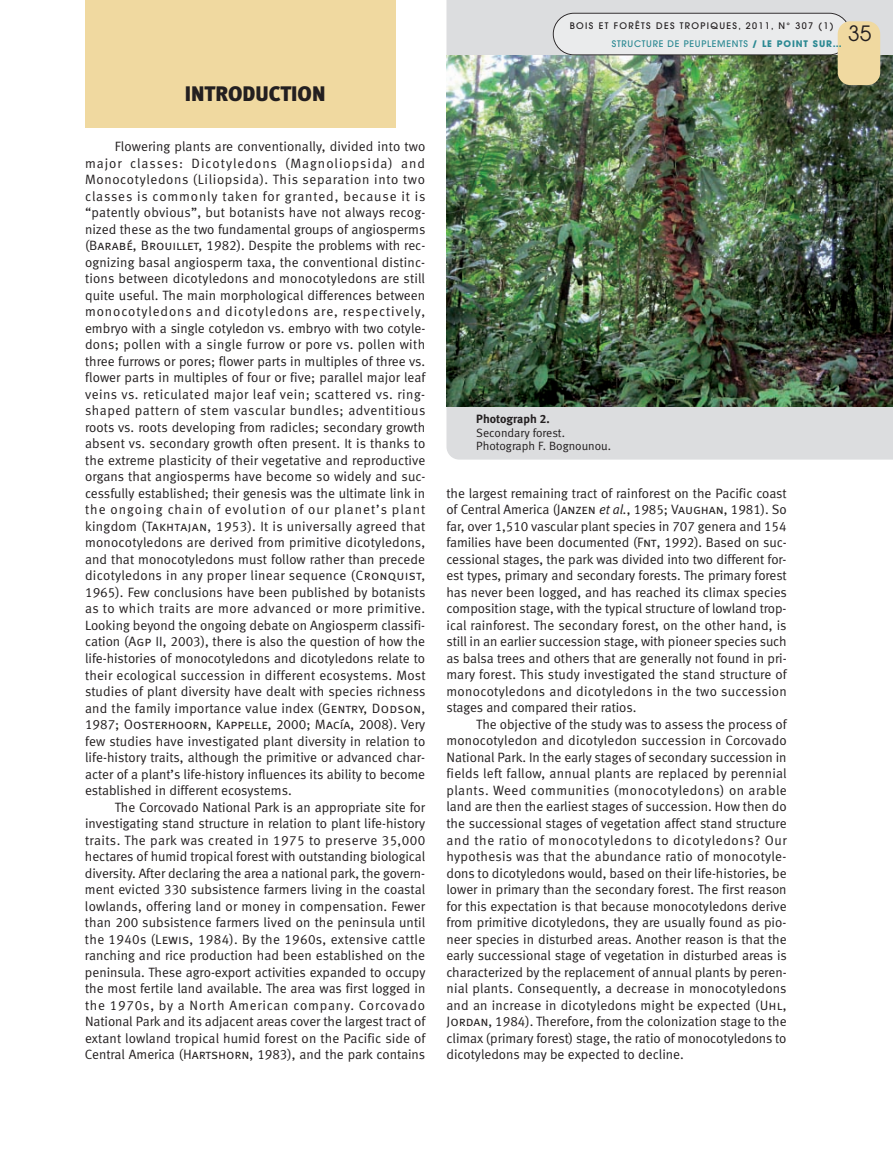
<style>
.page{position:relative;width:893px;height:1149px;background:#fff}
.page>*{position:absolute;margin:0;border:0;box-sizing:border-box;transform-origin:0 0}
.t1{font:21px "Meta Black LF";color:#231f20}
.t2{font:21px "Avant Garde";color:#231f20}
.t3{font:13.5px/16.5px "Meta Normal LF";color:#231f20;text-align:justify}
.t4{font:13.5px "Meta Normal LF Caps";color:#231f20}
.t5{font:12px/13.5px "Meta Normal LF";color:#231f20}
.t6{font:12px "Meta Bold LF";color:#231f20}
.t7{font:500 9px "Avant Garde";letter-spacing:.15em;color:#231f20}
.t8{font:500 9px "Avant Garde";letter-spacing:.08em;color:#2c8993}
.s1{font-family:"Meta Normal LF Caps"}
.s2{font-family:"Meta Normal LF"}
.s3{font-weight:700}
.s4{font-style:italic}
</style>
<div class="page">
<div style="left:85px;top:0;width:310px;height:128px;background:#f0d9a0"></div>
<div style="left:446px;top:0;width:447px;height:459px;background:#dcdddf"></div>
<img style="left:446px;top:55px;width:447px;height:351px">
<svg style="left:553px;top:13px;width:297px;height:42px;background:#e3e3e4"></svg>
<div style="left:838px;top:21px;width:42px;height:64px;background:#f0d9a0;border-radius:13px"></div>
<h1 class="t1" style="left:185px;top:86px;width:142px">INTRODUCTION</h1>
<p class="t3" style="left:85px;top:139px;width:342px;text-indent:30px">Flowering plants are conventionally, divided into two major classes: Dicotyledons (Magnoliopsida) and Monocotyledons (Liliopsida). This separation into two classes is commonly taken for granted, because it is “patently obvious”, but botanists have not always recog&shy;nized these as the two fundamental groups of angiosperms <span class="s1">(Barabé, Brouillet, 1982)</span>. Despite the problems with rec&shy;ognizing basal angiosperm taxa, the conventional distinc&shy;tions between dicotyledons and monocotyledons are still quite useful. The main morphological differences between monocotyledons and dicotyledons are, respectively, embryo with a single cotyledon vs. embryo with two cotyle&shy;dons; pollen with a single furrow or pore vs. pollen with three furrows or pores; flower parts in multiples of three vs. flower parts in multiples of four or five; parallel major leaf veins vs. reticulated major leaf vein; scattered vs. ring&shy;shaped pattern of stem vascular bundles; adventitious roots vs. roots developing from radicles; secondary growth absent vs. secondary growth often present. It is thanks to the extreme plasticity of their vegetative and reproductive organs that angiosperms have become so widely and suc&shy;cessfully established; their genesis was the ultimate link in the ongoing chain of evolution of our planet’s plant kingdom <span class="s1">(Takhtajan, 1953)</span>. It is universally agreed that monocotyledons are derived from primitive dicotyledons, and that monocotyledons must follow rather than precede dicotyledons in any proper linear sequence (<span class="s1">Cronquist, 1965</span>). Few conclusions have been published by botanists as to which traits are more advanced or more primitive.<br>Looking beyond the ongoing debate on Angiosperm classifi&shy;cation (<span class="s1">Agp I</span>I<span class="s1">, 2003</span>), there is also the question of how the life-histories of monocotyledons and dicotyledons relate to their ecological succession in different ecosystems. Most studies of plant diversity have dealt with species richness and the family importance value index (G<span class="s1">entry, Dodson,</span></p>
<p class="t4" style="left:85px;top:719px;width:342px">1987; Oosterhoorn, Kappelle, 2000; Macía, 2008<span class="s2">). Very</span></p>
<p class="t3" style="left:85px;top:733px;width:342px">few studies have investigated plant diversity in relation to life-history traits, although the primitive or advanced char&shy;acter of a plant’s life-history influences its ability to become established in different ecosystems.</p>
<p class="t3" style="left:85px;top:799px;width:342px;text-indent:30px">The Corcovado National Park is an appropriate site for investigating stand structure in relation to plant life-history traits. The park was created in 1975 to preserve 35,000 hectares of humid tropical forest with outstanding biological diversity. After declaring the area a national park, the govern&shy;ment evicted 330 subsistence farmers living in the coastal lowlands, offering land or money in compensation. Fewer than 200 subsistence farmers lived on the peninsula until the 1940s (<span class="s1">Lewis, 1984</span>). By the 1960s, extensive cattle ranching and rice production had been established on the peninsula. These agro-export activities expanded to occupy the most fertile land available. The area was first logged in the 1970s, by a North American company. Corcovado National Park and its adjacent areas cover the largest tract of extant lowland tropical humid forest on the Pacific side of Central America (<span class="s1">Hartshorn,</span> 1983), and the park contains</p>
<p class="t7" style="left:570px;top:23px;width:265px">BOIS ET FORÊTS DES TROPIQUES, 2011, N° 307 (1)</p>
<h1 class="t2" style="left:848px;top:26px;width:25px">35</h1>
<p class="t8" style="left:612px;top:41px;width:232px">STRUCTURE DE PEUPLEMENTS <span class="s3">/ LE POINT SUR…</span></p>
<p class="t6" style="left:476px;top:414px;width:75px">Photograph 2.</p>
<p class="t5" style="left:476px;top:426px;width:136px">Secondary forest.<br>Photograph F. Bognounou.</p>
<p class="t3" style="left:446px;top:486px;width:342px">the largest remaining tract of rainforest on the Pacific coast of Central America (<span class="s1">Janzen</span> <span class="s4">et al.</span>, 1985; <span class="s1">Vaughan</span>, 1981). So far, over 1,510 vascular plant species in 707 genera and 154 families have been documented (<span class="s1">Fnt</span>, 1992). Based on suc&shy;cessional stages, the park was divided into two different for&shy;est types, primary and secondary forests. The primary forest has never been logged, and has reached its climax species composition stage, with the typical structure of lowland trop&shy;ical rainforest. The secondary forest, on the other hand, is still in an earlier succession stage, with pioneer species such as balsa trees and others that are generally not found in pri&shy;mary forest. This study investigated the stand structure of monocotyledons and dicotyledons in the two succession stages and compared their ratios.</p>
<p class="t3" style="left:446px;top:717px;width:342px;text-indent:30px">The objective of the study was to assess the process of monocotyledon and dicotyledon succession in Corcovado National Park. In the early stages of secondary succession in fields left fallow, annual plants are replaced by perennial plants. Weed communities (monocotyledons) on arable land are then the earliest stages of succession. How then do the successional stages of vegetation affect stand structure and the ratio of monocotyledons to dicotyledons? Our hypothesis was that the abundance ratio of monocotyle&shy;dons to dicotyledons would, based on their life-histories, be lower in primary than the secondary forest. The first reason for this expectation is that because monocotyledons derive from primitive dicotyledons, they are usually found as pio&shy;neer species in disturbed areas. Another reason is that the early successional stage of vegetation in disturbed areas is characterized by the replacement of annual plants by peren&shy;nial plants. Consequently, a decrease in monocotyledons and an increase in dicotyledons might be expected (<span class="s1">Uhl, Jordan,</span> 1984). Therefore, from the colonization stage to the climax (primary forest) stage, the ratio of monocotyledons to dicotyledons may be expected to decline.</p>
</div>
